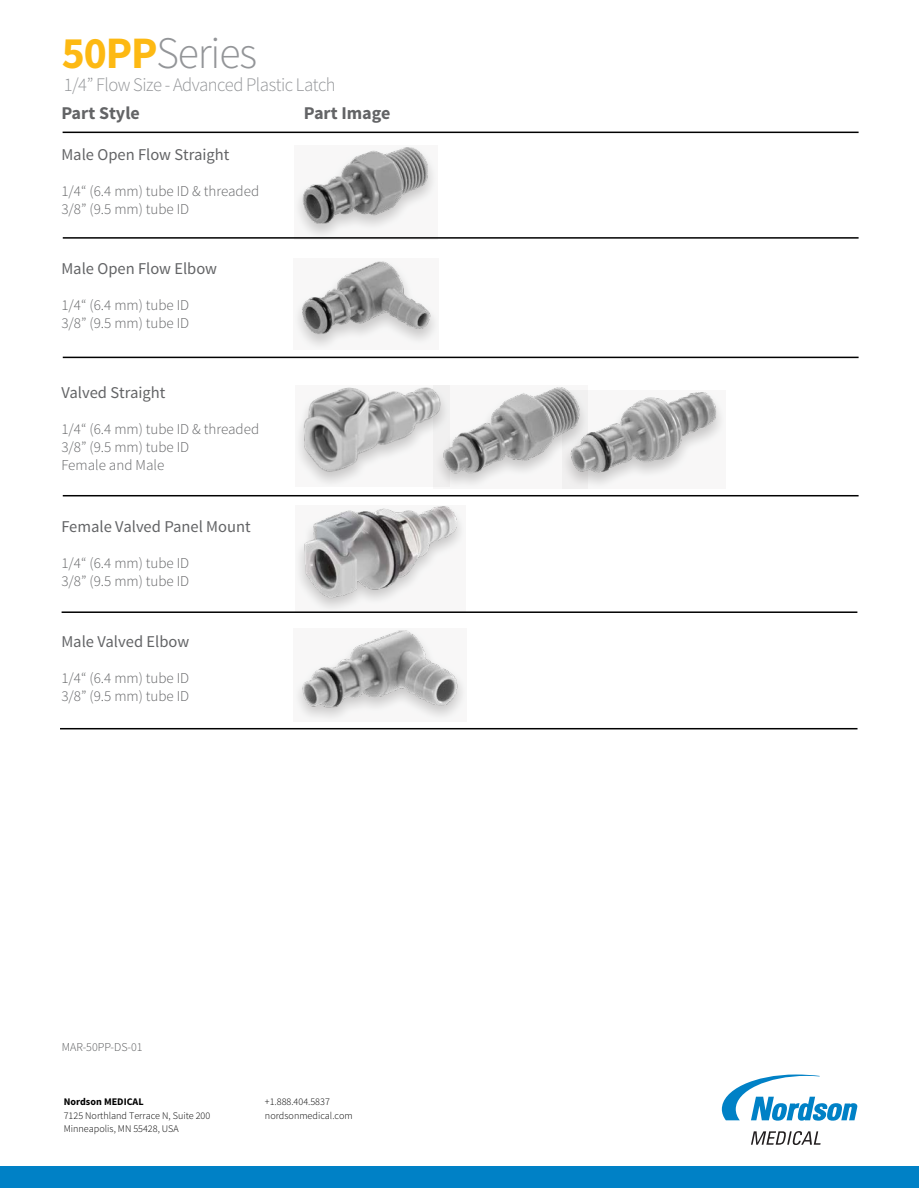
<style>
.page{position:relative;width:919px;height:1188px;background:#fff}
.page>*{position:absolute;margin:0;border:0;box-sizing:border-box;transform-origin:0 0}
.t1{font:300 45px "Source Sans Pro";letter-spacing:-.025em;color:#939598}
.t2{font:300 19.2px "Source Sans Pro";letter-spacing:-.025em;color:#939598}
.t3{font:700 18px "Source Sans Pro";color:#636466}
.t4{font:16.5px "Source Sans Pro";color:#636466}
.t5{font:300 15px/18px "Source Sans Pro";color:#636466}
.t6{font:300 12px "Source Sans Pro";color:#58595b}
.t7{font:300 10.2px/13.5px "Source Sans Pro";color:#010101}
.t8{font:700 10.2px "Source Sans Pro";color:#010101}
.s1{font-weight:700;color:#fdb913}
</style>
<div class="page">
<svg style="left:751px;top:1131px;width:69px;height:14px"></svg>
<svg style="left:721px;top:1075px;width:136px;height:46px"></svg>
<div style="left:0;top:1166px;width:918px;height:22px;background:#0081c6"></div>
<img style="left:297px;top:387px;width:127px;height:98px">
<img style="left:284px;top:496px;width:179px;height:111px">
<img style="left:275px;top:131px;width:192px;height:99px">
<img style="left:424px;top:385px;width:181px;height:118px">
<img style="left:551px;top:385px;width:172px;height:109px">
<img style="left:269px;top:230px;width:193px;height:129px">
<img style="left:285px;top:607px;width:192px;height:123px">
<hr style="left:63px;top:132px;width:795px;height:1px;background:#010101">
<hr style="left:63px;top:237px;width:795px;height:2px;background:#010101">
<hr style="left:63px;top:357px;width:795px;height:1px;background:#010101">
<hr style="left:63px;top:495px;width:795px;height:1px;background:#010101">
<hr style="left:62px;top:611px;width:795px;height:2px;background:#010101">
<hr style="left:60px;top:728px;width:797px;height:1px;background:#010101">
<h1 class="t1" style="left:62px;top:26px;width:197px"><span class="s1">50PP</span>Series</h1>
<p class="t2" style="left:64px;top:73px;width:273px">1/4” Flow Size - Advanced Plastic Latch</p>
<p class="t3" style="left:61px;top:101px;width:80px">Part Style</p>
<p class="t3" style="left:304px;top:101px;width:88px">Part Image</p>
<p class="t4" style="left:61px;top:145px;width:169px">Male Open Flow Straight</p>
<p class="t5" style="left:61px;top:182px;width:199px">1/4“ (6.4 mm) tube ID &amp; threaded<br>3/8” (9.5 mm) tube ID</p>
<p class="t4" style="left:61px;top:258px;width:157px">Male Open Flow Elbow</p>
<p class="t5" style="left:61px;top:296px;width:129px">1/4“ (6.4 mm) tube ID<br>3/8” (9.5 mm) tube ID</p>
<p class="t4" style="left:61px;top:383px;width:106px">Valved Straight</p>
<p class="t5" style="left:61px;top:420px;width:199px">1/4“ (6.4 mm) tube ID &amp; threaded<br>3/8” (9.5 mm) tube ID<br>Female and Male</p>
<p class="t4" style="left:61px;top:516px;width:191px">Female Valved Panel Mount</p>
<p class="t5" style="left:61px;top:554px;width:129px">1/4“ (6.4 mm) tube ID<br>3/8” (9.5 mm) tube ID</p>
<p class="t4" style="left:61px;top:632px;width:129px">Male Valved Elbow</p>
<p class="t5" style="left:61px;top:669px;width:129px">1/4“ (6.4 mm) tube ID<br>3/8” (9.5 mm) tube ID</p>
<p class="t6" style="left:62px;top:1040px;width:82px">MAR-50PP-DS-01</p>
<p class="t8" style="left:64px;top:1095px;width:81px">Nordson MEDICAL</p>
<p class="t7" style="left:64px;top:1109px;width:148px">7125 Northland Terrace N, Suite 200<br>Minneapolis, MN 55428, USA</p>
<p class="t7" style="left:265px;top:1095px;width:89px">+1.888.404.5837 nordsonmedical.com</p>
</div>
